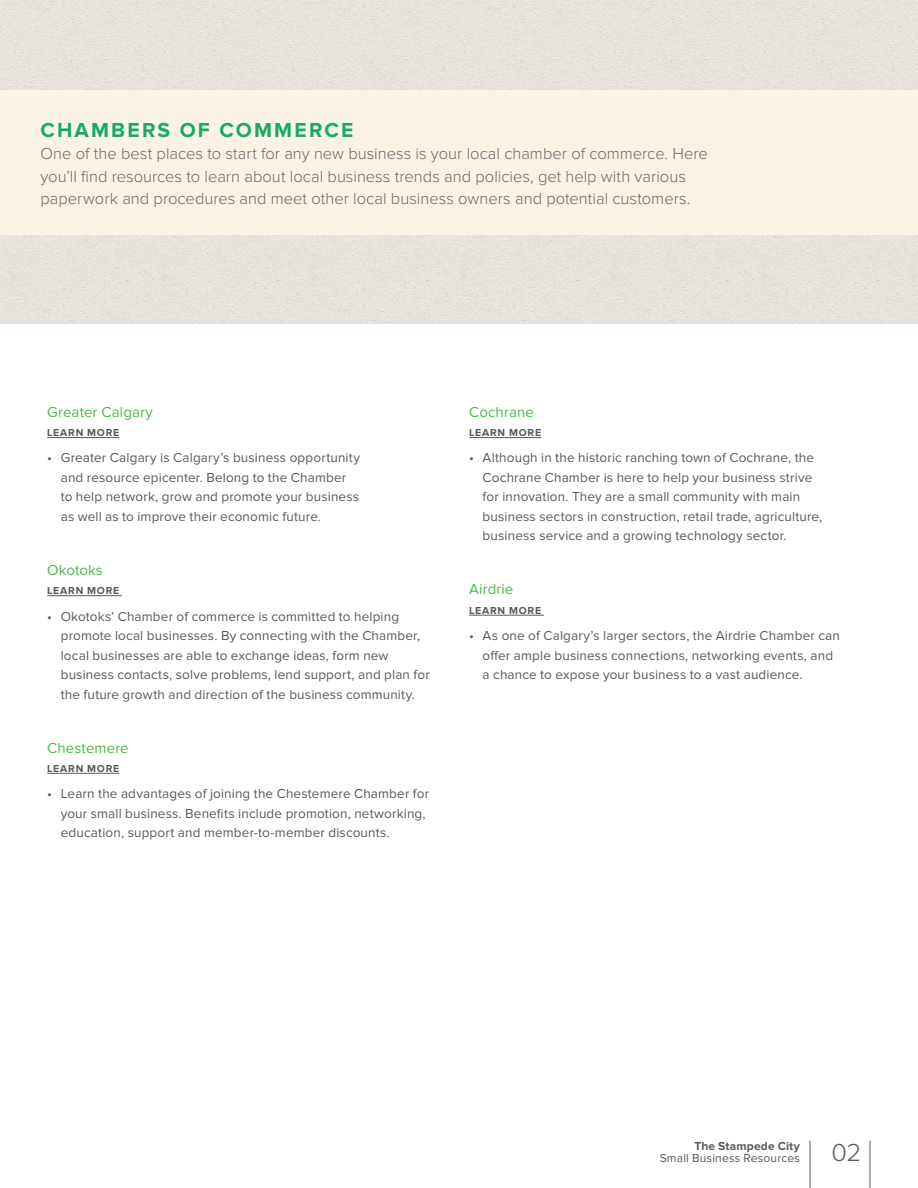
<style>
.page{position:relative;width:918px;height:1188px;background:#fff}
.page>*{position:absolute;margin:0;border:0;box-sizing:border-box;transform-origin:0 0}
.t1{font:300 25.5px "Proxima Nova";color:#58595b}
.t2{font:700 21px "Proxima Nova";letter-spacing:.105em;color:#00a651}
.t3{font:300 16.5px/22.5px "Proxima Nova";color:#58595b}
.t4{font:15px "Proxima Nova";letter-spacing:.005em;color:#4db848}
.t5{font:13.5px/19.5px "Proxima Nova";letter-spacing:.01em;color:#58595b}
.t6{font:12px "Proxima Nova";letter-spacing:.015em;color:#58595b}
.t7{font:700 12px "Proxima Nova";letter-spacing:.01em;color:#58595b}
.t8{font:700 10.5px "Proxima Nova";letter-spacing:.07em;color:#58595b}
</style>
<div class="page">
<hr style="left:870px;top:1141px;width:1px;height:47px;background:#58595b">
<hr style="left:810px;top:1141px;width:1px;height:47px;background:#58595b">
<div style="left:0;top:0;width:918px;height:324px;background:#e6e2db"></div>
<hr style="left:47px;top:437px;width:72px;height:1px;background:#58595b">
<hr style="left:47px;top:595px;width:75px;height:1px;background:#58595b">
<hr style="left:47px;top:773px;width:72px;height:1px;background:#58595b">
<hr style="left:469px;top:437px;width:72px;height:1px;background:#58595b">
<hr style="left:469px;top:615px;width:75px;height:1px;background:#58595b">
<div style="left:0;top:90px;width:918px;height:144px;background:#fef5e8"></div>
<h2 class="t2" style="left:40px;top:117px;width:314px">CHAMBERS OF COMMERCE</h2>
<p class="t3" style="left:40px;top:142px;width:669px">One of the best places to start for any new business is your local chamber of commerce. Here you’ll find resources to learn about local business trends and policies, get help with various paperwork and procedures and meet other local business owners and potential customers.</p>
<p class="t4" style="left:47px;top:403px;width:107px">Greater Calgary</p>
<p class="t8" style="left:47px;top:427px;width:74px">LEARN MORE</p>
<p class="t5" style="left:61px;top:448px;width:301px;text-indent:-14px">• Greater Calgary is Calgary’s business opportunity and resource epicenter. Belong to the Chamber to help network, grow and promote your business as well as to improve their economic future.</p>
<p class="t4" style="left:47px;top:561px;width:57px">Okotoks</p>
<p class="t8" style="left:47px;top:585px;width:74px">LEARN MORE</p>
<p class="t5" style="left:61px;top:607px;width:371px;text-indent:-14px">• Okotoks’ Chamber of commerce is committed to helping promote local businesses. By connecting with the Chamber, local businesses are able to exchange ideas, form new business contacts, solve problems, lend support, and plan for the future growth and direction of the business community.</p>
<p class="t4" style="left:47px;top:739px;width:83px">Chestemere</p>
<p class="t8" style="left:47px;top:762px;width:74px">LEARN MORE</p>
<p class="t5" style="left:61px;top:784px;width:370px;text-indent:-14px">• Learn the advantages of joining the Chestemere Chamber for your small business. Benefits include promotion, networking, education, support and member-to-member discounts.</p>
<p class="t4" style="left:469px;top:403px;width:66px">Cochrane</p>
<p class="t8" style="left:469px;top:427px;width:74px">LEARN MORE</p>
<p class="t5" style="left:483px;top:448px;width:341px;text-indent:-14px">• Although in the historic ranching town of Cochrane, the Cochrane Chamber is here to help your business strive for innovation. They are a small community with main business sectors in construction, retail trade, agriculture, business service and a growing technology sector.</p>
<p class="t4" style="left:469px;top:581px;width:46px">Airdrie</p>
<p class="t8" style="left:469px;top:604px;width:74px">LEARN MORE</p>
<p class="t5" style="left:483px;top:626px;width:359px;text-indent:-14px">• As one of Calgary’s larger sectors, the Airdrie Chamber can offer ample business connections, networking events, and a chance to expose your business to a vast audience.</p>
<p class="t7" style="left:694px;top:1139px;width:107px">The Stampede City</p>
<p class="t6" style="left:660px;top:1151px;width:142px">Small Business Resources</p>
<h1 class="t1" style="left:832px;top:1138px;width:31px">02</h1>
</div>
